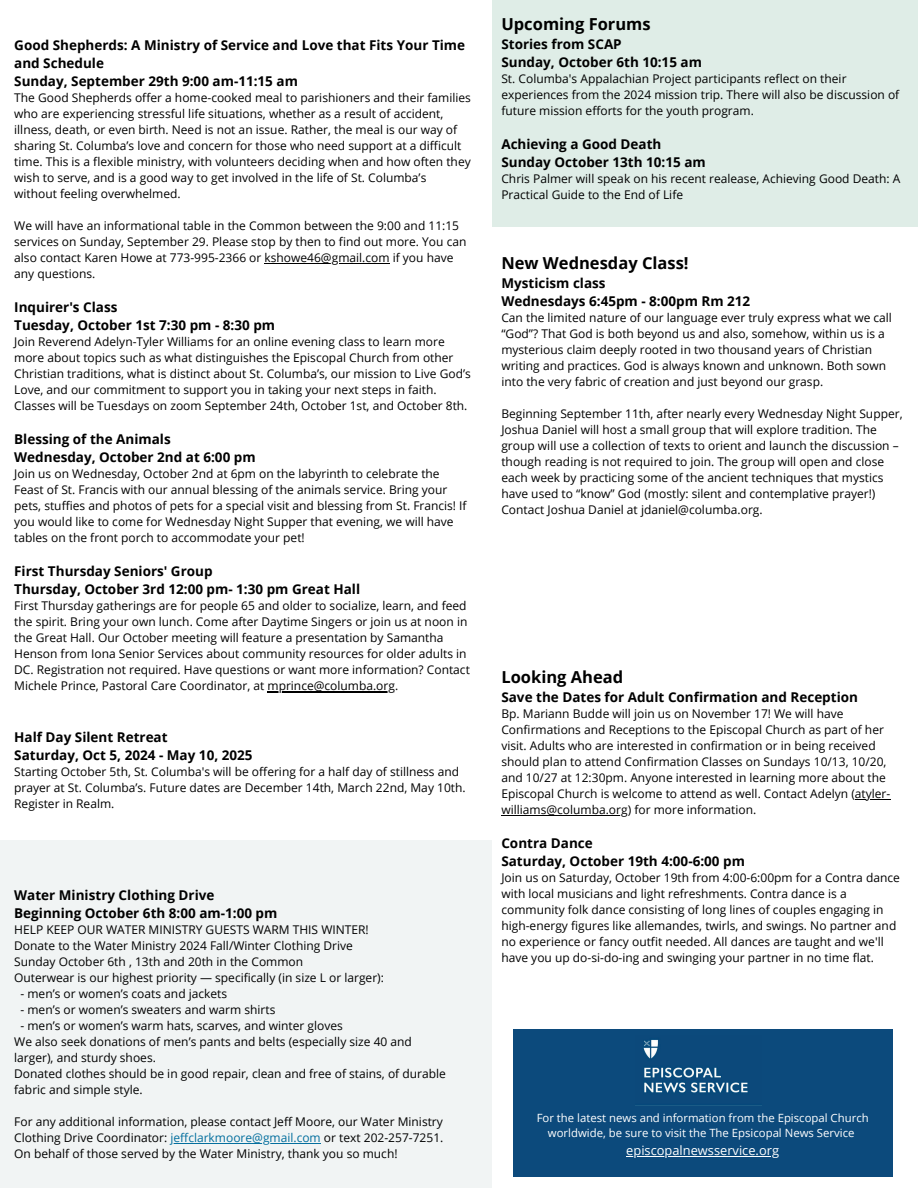
<style>
.page{position:relative;width:918px;height:1188px;background:#fff}
.page>*{position:absolute;margin:0;border:0;box-sizing:border-box;transform-origin:0 0}
.t1{font:700 16.5px "Open Sans";color:#000}
.t2{font:700 13.5px/18px "Open Sans";color:#000}
.t3{font:12.9px "Open Sans";color:#fff}
.t4{font:12px/16px "Open Sans";color:#000}
.t5{font:11.4px/15.1px "Open Sans";color:#fff;text-align:center}
.s1{color:#046f9e}
</style>
<div class="page">
<div style="left:513px;top:1029px;width:380px;height:148px;background:#0c4a7c"></div>
<img style="left:643px;top:1039px;width:105px;height:54px">
<div style="left:492px;top:0;width:426px;height:227px;background:#dfede7"></div>
<div style="left:0;top:841px;width:492px;height:347px;background:#f1f4f4"></div>
<hr style="left:855px;top:799px;width:35px;height:1px;background:#000">
<hr style="left:501px;top:815px;width:127px;height:1px;background:#000">
<hr style="left:626px;top:1156px;width:153px;height:1px;background:#fff">
<hr style="left:265px;top:263px;width:125px;height:1px;background:#000">
<hr style="left:268px;top:691px;width:127px;height:1px;background:#000">
<hr style="left:170px;top:1143px;width:151px;height:1px;background:#046f9e">
<p class="t2" style="left:14px;top:36px;width:452px">Good Shepherds: A Ministry of Service and Love that Fits Your Time and Schedule<br>Sunday, September 29th 9:00 am-11:15 am</p>
<p class="t4" style="left:14px;top:90px;width:458px">The Good Shepherds offer a home-cooked meal to parishioners and their families who are experiencing stressful life situations, whether as a result of accident, illness, death, or even birth. Need is not an issue. Rather, the meal is our way of sharing St. Columba’s love and concern for those who need support at a difficult time. This is a flexible ministry, with volunteers deciding when and how often they wish to serve, and is a good way to get involved in the life of St. Columba’s without feeling overwhelmed.</p>
<p class="t4" style="left:14px;top:218px;width:454px">We will have an informational table in the Common between the 9:00 and 11:15 services on Sunday, September 29. Please stop by then to find out more. You can also contact Karen Howe at 773-995-2366 or kshowe46@gmail.com if you have any questions.</p>
<p class="t2" style="left:14px;top:298px;width:262px">Inquirer's Class<br>Tuesday, October 1st 7:30 pm - 8:30 pm</p>
<p class="t4" style="left:14px;top:334px;width:458px">Join Reverend Adelyn-Tyler Williams for an online evening class to learn more more about topics such as what distinguishes the Episcopal Church from other Christian traditions, what is distinct about St. Columba’s, our mission to Live God’s Love, and our commitment to support you in taking your next steps in faith.<br>Classes will be Tuesdays on zoom September 24th, October 1st, and October 8th.</p>
<p class="t2" style="left:14px;top:430px;width:243px">Blessing of the Animals<br>Wednesday, October 2nd at 6:00 pm</p>
<p class="t4" style="left:14px;top:466px;width:454px">Join us on Wednesday, October 2nd at 6pm on the labyrinth to celebrate the Feast of St. Francis with our annual blessing of the animals service. Bring your pets, stuffies and photos of pets for a special visit and blessing from St. Francis! If you would like to come for Wednesday Night Supper that evening, we will have tables on the front porch to accommodate your pet!</p>
<p class="t2" style="left:14px;top:562px;width:347px">First Thursday Seniors' Group<br>Thursday, October 3rd 12:00 pm- 1:30 pm Great Hall</p>
<p class="t4" style="left:14px;top:598px;width:457px">First Thursday gatherings are for people 65 and older to socialize, learn, and feed the spirit. Bring your own lunch. Come after Daytime Singers or join us at noon in the Great Hall. Our October meeting will feature a presentation by Samantha Henson from Iona Senior Services about community resources for older adults in DC. Registration not required. Have questions or want more information? Contact Michele Prince, Pastoral Care Coordinator, at mprince@columba.org.</p>
<p class="t2" style="left:14px;top:728px;width:240px">Half Day Silent Retreat<br>Saturday, Oct 5, 2024 - May 10, 2025</p>
<p class="t4" style="left:14px;top:764px;width:453px">Starting October 5th, St. Columba's will be offering for a half day of stillness and prayer at St. Columba’s. Future dates are December 14th, March 22nd, May 10th.<br>Register in Realm.</p>
<p class="t2" style="left:14px;top:885px;width:265px">Water Ministry Clothing Drive<br>Beginning October 6th 8:00 am-1:00 pm</p>
<p class="t4" style="left:14px;top:921px;width:371px">HELP KEEP OUR WATER MINISTRY GUESTS WARM THIS WINTER!<br>Donate to the Water Ministry 2024 Fall/Winter Clothing Drive Sunday October 6th , 13th and 20th in the Common<br>Outerwear is our highest priority — specifically (in size L or larger):</p>
<p class="t4" style="left:20px;top:985px;width:208px">- men’s or women’s coats and jackets</p>
<p class="t4" style="left:20px;top:1001px;width:256px">- men’s or women’s sweaters and warm shirts</p>
<p class="t4" style="left:14px;top:1017px;width:433px;text-indent:6px">- men’s or women’s warm hats, scarves, and winter gloves<br>We also seek donations of men’s pants and belts (especially size 40 and larger), and sturdy shoes.<br>Donated clothes should be in good repair, clean and free of stains, of durable fabric and simple style.</p>
<p class="t4" style="left:14px;top:1113px;width:431px;text-align:justify">For any additional information, please contact Jeff Moore, our Water Ministry Clothing Drive Coordinator: <span class="s1">jeffclarkmoore@gmail.com</span> or text 202-257-7251.<br>On behalf of those served by the Water Ministry, thank you so much!</p>
<h1 class="t1" style="left:501px;top:12px;width:151px">Upcoming Forums</h1>
<p class="t2" style="left:501px;top:34px;width:202px">Stories from SCAP<br>Sunday, October 6th 10:15 am</p>
<p class="t4" style="left:501px;top:70px;width:399px">St. Columba's Appalachian Project participants reflect on their experiences from the 2024 mission trip. There will also be discussion of future mission efforts for the youth program.</p>
<p class="t2" style="left:501px;top:134px;width:206px">Achieving a Good Death<br>Sunday October 13th 10:15 am</p>
<p class="t4" style="left:501px;top:170px;width:400px">Chris Palmer will speak on his recent realease, Achieving Good Death: A<br>Practical Guide to the End of Life</p>
<h1 class="t1" style="left:501px;top:251px;width:189px">New Wednesday Class!</h1>
<p class="t2" style="left:501px;top:273px;width:250px">Mysticism class<br>Wednesdays 6:45pm - 8:00pm Rm 212</p>
<p class="t4" style="left:501px;top:309px;width:392px">Can the limited nature of our language ever truly express what we call “God”? That God is both beyond us and also, somehow, within us is a mysterious claim deeply rooted in two thousand years of Christian writing and practices. God is always known and unknown. Both sown into the very fabric of creation and just beyond our grasp.</p>
<p class="t4" style="left:501px;top:405px;width:403px">Beginning September 11th, after nearly every Wednesday Night Supper, Joshua Daniel will host a small group that will explore tradition. The group will use a collection of texts to orient and launch the discussion – though reading is not required to join. The group will open and close each week by practicing some of the ancient techniques that mystics have used to “know” God (mostly: silent and contemplative prayer!)<br>Contact Joshua Daniel at jdaniel@columba.org.</p>
<h1 class="t1" style="left:501px;top:665px;width:123px">Looking Ahead</h1>
<p class="t2" style="left:501px;top:687px;width:358px">Save the Dates for Adult Confirmation and Reception</p>
<p class="t4" style="left:501px;top:705px;width:391px">Bp. Mariann Budde will join us on November 17! We will have Confirmations and Receptions to the Episcopal Church as part of her visit. Adults who are interested in confirmation or in being received should plan to attend Confirmation Classes on Sundays 10/13, 10/20, and 10/27 at 12:30pm. Anyone interested in learning more about the Episcopal Church is welcome to attend as well. Contact Adelyn (atyler&shy;williams@columba.org) for more information.</p>
<p class="t2" style="left:501px;top:833px;width:245px">Contra Dance<br>Saturday, October 19th 4:00-6:00 pm</p>
<p class="t4" style="left:501px;top:869px;width:400px">Join us on Saturday, October 19th from 4:00-6:00pm for a Contra dance with local musicians and light refreshments. Contra dance is a community folk dance consisting of long lines of couples engaging in high-energy figures like allemandes, twirls, and swings. No partner and no experience or fancy outfit needed. All dances are taught and we'll have you up do-si-do-ing and swinging your partner in no time flat.</p>
<p class="t5" style="left:537px;top:1110px;width:334px">For the latest news and information from the Episcopal Church worldwide, be sure to visit the The Epsicopal News Service</p>
<p class="t3" style="left:626px;top:1142px;width:154px">episcopalnewsservice.org</p>
</div>
